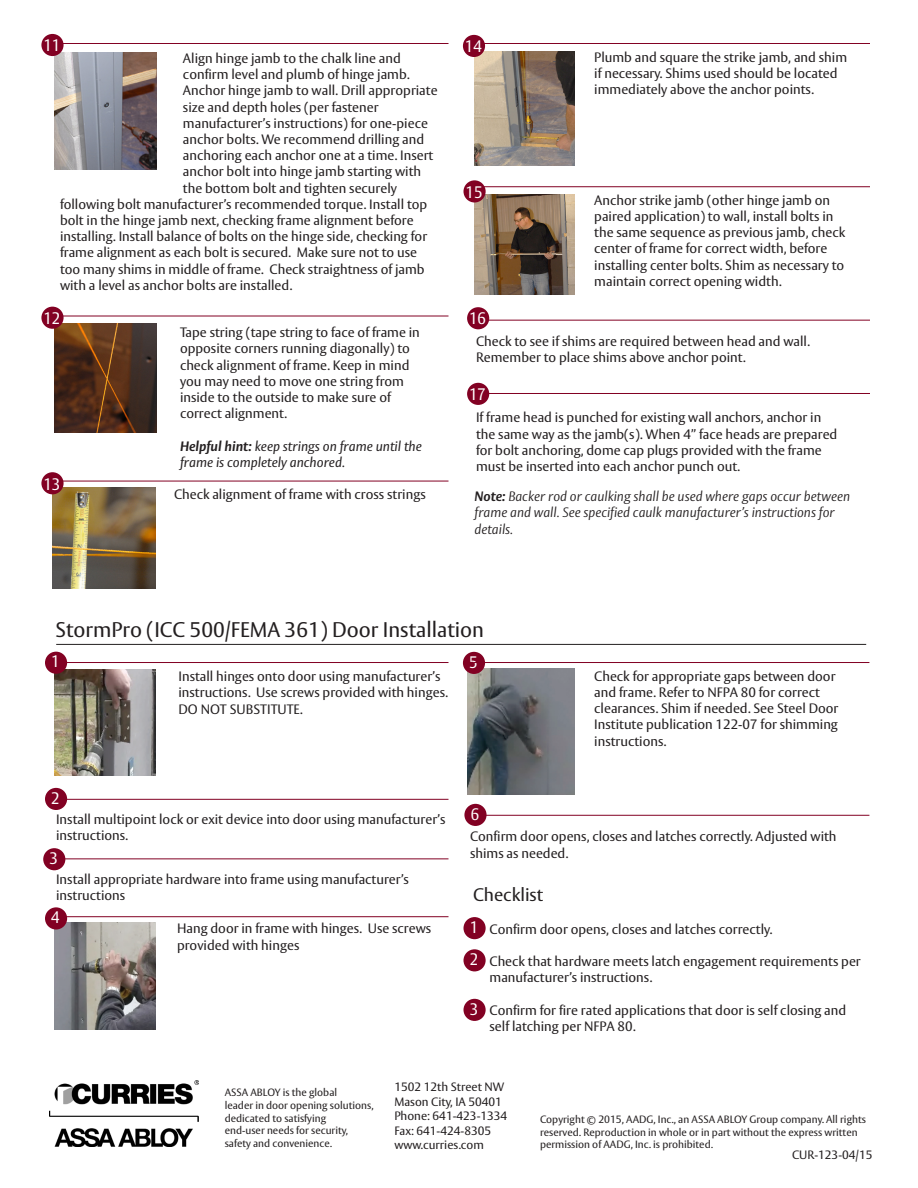
<style>
.page{position:relative;width:918px;height:1188px;background:#fff}
.page>*{position:absolute;margin:0;border:0;box-sizing:border-box;transform-origin:0 0}
.t1{font:21px "ASSA Vesta";color:#231f20}
.t2{font:18px "ASSA Vesta";color:#231f20}
.t3{font:16.5px "ASSA Vesta";color:#fff;scale:.92 1}
.t4{font:13.5px/16.2px "ASSA Vesta";color:#231f20}
.t5{font:italic 300 13.5px/16.2px "ASSA Vesta";color:#231f20}
.t6{font:italic 13.5px/16.2px "ASSA Vesta";color:#231f20}
.t7{font:12px "ASSA Vesta";color:#231f20}
.t8{font:10.5px/12.6px "ASSA Vesta";color:#231f20}
.s1{font-weight:700}
</style>
<div class="page">
<img style="left:467px;top:669px;width:108px;height:126px">
<hr style="left:56px;top:644px;width:810px;height:1px;background:#231f20">
<img style="left:49px;top:1080px;width:150px;height:67px">
<div style="left:463px;top:652px;width:22px;height:22px;background:#820123;border-radius:50%"></div>
<div style="left:464px;top:917px;width:22px;height:22px;background:#820123;border-radius:50%"></div>
<div style="left:464px;top:949px;width:22px;height:22px;background:#820123;border-radius:50%"></div>
<div style="left:464px;top:999px;width:22px;height:22px;background:#820123;border-radius:50%"></div>
<img style="left:54px;top:52px;width:103px;height:118px">
<hr style="left:53px;top:43px;width:395px;height:1px;background:#820123">
<hr style="left:475px;top:43px;width:395px;height:1px;background:#820123">
<hr style="left:475px;top:186px;width:395px;height:1px;background:#820123">
<hr style="left:475px;top:320px;width:395px;height:1px;background:#820123">
<hr style="left:475px;top:393px;width:395px;height:1px;background:#820123">
<hr style="left:53px;top:316px;width:395px;height:1px;background:#820123">
<hr style="left:53px;top:481px;width:395px;height:1px;background:#820123">
<hr style="left:53px;top:799px;width:395px;height:1px;background:#820123">
<hr style="left:53px;top:858px;width:395px;height:1px;background:#820123">
<hr style="left:53px;top:916px;width:395px;height:1px;background:#820123">
<hr style="left:53px;top:662px;width:395px;height:1px;background:#820123">
<hr style="left:474px;top:662px;width:395px;height:1px;background:#820123">
<hr style="left:474px;top:815px;width:395px;height:1px;background:#820123">
<img style="left:54px;top:324px;width:103px;height:108px">
<div style="left:41px;top:307px;width:23px;height:22px;background:#820123;border-radius:50%"></div>
<img style="left:52px;top:488px;width:103px;height:100px">
<div style="left:41px;top:472px;width:23px;height:22px;background:#820123;border-radius:50%"></div>
<img style="left:474px;top:51px;width:101px;height:114px">
<div style="left:463px;top:35px;width:22px;height:22px;background:#820123;border-radius:50%"></div>
<img style="left:474px;top:194px;width:101px;height:101px">
<div style="left:464px;top:180px;width:22px;height:22px;background:#820123;border-radius:50%"></div>
<div style="left:467px;top:307px;width:22px;height:22px;background:#820123;border-radius:50%"></div>
<div style="left:467px;top:383px;width:22px;height:22px;background:#820123;border-radius:50%"></div>
<img style="left:54px;top:669px;width:101px;height:106px">
<div style="left:45px;top:652px;width:22px;height:22px;background:#820123;border-radius:50%"></div>
<img style="left:54px;top:923px;width:101px;height:106px">
<div style="left:464px;top:804px;width:23px;height:22px;background:#820123;border-radius:50%"></div>
<div style="left:41px;top:34px;width:23px;height:22px;background:#820123;border-radius:50%"></div>
<div style="left:45px;top:788px;width:22px;height:22px;background:#820123;border-radius:50%"></div>
<div style="left:43px;top:848px;width:22px;height:22px;background:#820123;border-radius:50%"></div>
<div style="left:45px;top:907px;width:22px;height:23px;background:#820123;border-radius:50%"></div>
<p class="t3" style="left:43px;top:35px;width:20px">11</p>
<p class="t4" style="left:183px;top:51px;width:219px">Align hinge jamb to the chalk line and</p>
<p class="t4" style="left:183px;top:67px;width:228px">confirm level and plumb of hinge jamb.</p>
<p class="t4" style="left:183px;top:83px;width:256px">Anchor hinge jamb to wall. Drill appropriate</p>
<p class="t4" style="left:183px;top:99px;width:197px">size and depth holes (per fastener</p>
<p class="t4" style="left:183px;top:116px;width:246px">manufacturer’s instructions) for one-piece</p>
<p class="t4" style="left:183px;top:132px;width:243px">anchor bolts. We recommend drilling and</p>
<p class="t4" style="left:183px;top:148px;width:252px">anchoring each anchor one at a time. Insert</p>
<p class="t4" style="left:183px;top:164px;width:240px">anchor bolt into hinge jamb starting with</p>
<p class="t4" style="left:183px;top:180px;width:216px">the bottom bolt and tighten securely</p>
<p class="t4" style="left:60px;top:197px;width:369px">following bolt manufacturer’s recommended torque. Install top</p>
<p class="t4" style="left:60px;top:213px;width:355px">bolt in the hinge jamb next, checking frame alignment before</p>
<p class="t4" style="left:60px;top:229px;width:369px">installing. Install balance of bolts on the hinge side, checking for</p>
<p class="t4" style="left:60px;top:245px;width:359px">frame alignment as each bolt is secured. Make sure not to use</p>
<p class="t4" style="left:60px;top:261px;width:366px">too many shims in middle of frame. Check straightness of jamb</p>
<p class="t4" style="left:60px;top:278px;width:234px">with a level as anchor bolts are installed.</p>
<p class="t4" style="left:180px;top:325px;width:241px">Tape string (tape string to face of frame in opposite corners running diagonally) to check alignment of frame. Keep in mind you may need to move one string from inside to the outside to make sure of</p>
<p class="t4" style="left:180px;top:406px;width:108px">correct alignment.</p>
<p class="t6" style="left:180px;top:438px;width:243px"><span class="s1">Helpful hint:</span> keep strings on frame until the frame is completely anchored.</p>
<p class="t3" style="left:43px;top:308px;width:20px">12</p>
<p class="t3" style="left:43px;top:474px;width:20px">13</p>
<p class="t4" style="left:174px;top:487px;width:253px">Check alignment of frame with cross strings</p>
<p class="t3" style="left:465px;top:36px;width:20px">14</p>
<p class="t3" style="left:466px;top:182px;width:20px">15</p>
<p class="t3" style="left:469px;top:309px;width:20px">16</p>
<p class="t4" style="left:594px;top:50px;width:254px">Plumb and square the strike jamb, and shim if necessary. Shims used should be located immediately above the anchor points.</p>
<p class="t4" style="left:594px;top:193px;width:252px">Anchor strike jamb (other hinge jamb on paired application) to wall, install bolts in the same sequence as previous jamb, check center of frame for correct width, before installing center bolts. Shim as necessary to maintain correct opening width.</p>
<p class="t4" style="left:476px;top:334px;width:335px">Check to see if shims are required between head and wall.</p>
<p class="t4" style="left:476px;top:350px;width:271px">Remember to place shims above anchor point.</p>
<p class="t3" style="left:469px;top:384px;width:20px">17</p>
<p class="t4" style="left:476px;top:410px;width:363px">If frame head is punched for existing wall anchors, anchor in the same way as the jamb(s). When 4” face heads are prepared for bolt anchoring, dome cap plugs provided with the frame must be inserted into each anchor punch out.</p>
<p class="t5" style="left:475px;top:489px;width:377px"><span class="s1">Note:</span> Backer rod or caulking shall be used where gaps occur between frame and wall. See specified caulk manufacturer’s instructions for details.</p>
<p class="t1" style="left:56px;top:617px;width:430px">StormPro (ICC 500/FEMA 361) Door Installation</p>
<p class="t3" style="left:51px;top:652px;width:11px">1</p>
<p class="t3" style="left:51px;top:788px;width:11px">2</p>
<p class="t4" style="left:178px;top:669px;width:271px">Install hinges onto door using manufacturer’s instructions. Use screws provided with hinges.<br>DO NOT SUBSTITUTE.</p>
<p class="t4" style="left:56px;top:812px;width:391px">Install multipoint lock or exit device into door using manufacturer’s instructions.</p>
<p class="t4" style="left:56px;top:872px;width:354px">Install appropriate hardware into frame using manufacturer’s instructions</p>
<p class="t3" style="left:49px;top:848px;width:11px">3</p>
<p class="t3" style="left:51px;top:907px;width:11px">4</p>
<p class="t4" style="left:177px;top:921px;width:256px">Hang door in frame with hinges. Use screws provided with hinges</p>
<p class="t3" style="left:469px;top:652px;width:11px">5</p>
<p class="t3" style="left:471px;top:804px;width:11px">6</p>
<p class="t4" style="left:594px;top:669px;width:246px">Check for appropriate gaps between door and frame. Refer to NFPA 80 for correct clearances. Shim if needed. See Steel Door Institute publication 122-07 for shimming instructions.</p>
<p class="t4" style="left:470px;top:829px;width:368px">Confirm door opens, closes and latches correctly. Adjusted with shims as needed.</p>
<p class="t2" style="left:473px;top:884px;width:72px">Checklist</p>
<p class="t4" style="left:473px;top:921px;width:301px">1. Confirm door opens, closes and latches correctly.</p>
<p class="t4" style="left:490px;top:954px;width:373px;text-indent:-16px">2. Check that hardware meets latch engagement requirements per manufacturer’s instructions.</p>
<p class="t4" style="left:473px;top:1002px;width:375px">3. Confirm for fire rated applications that door is self closing and</p>
<p class="t4" style="left:490px;top:1019px;width:148px">self latching per NFPA 80.</p>
<p class="t3" style="left:470px;top:917px;width:11px">1</p>
<p class="t3" style="left:470px;top:949px;width:11px">2</p>
<p class="t3" style="left:470px;top:999px;width:11px">3</p>
<p class="t8" style="left:225px;top:1087px;width:114px">ASSA ABLOY is the global</p>
<p class="t8" style="left:225px;top:1100px;width:150px">leader in door opening solutions,</p>
<p class="t8" style="left:225px;top:1112px;width:103px">dedicated to satisfying</p>
<p class="t8" style="left:225px;top:1125px;width:125px">end-user needs for security,</p>
<p class="t8" style="left:225px;top:1137px;width:109px">safety and convenience.</p>
<p class="t7" style="left:394px;top:1080px;width:111px">1502 12th Street NW</p>
<p class="t7" style="left:394px;top:1094px;width:109px">Mason City, IA 50401</p>
<p class="t7" style="left:394px;top:1109px;width:115px">Phone: 641-423-1334</p>
<p class="t7" style="left:394px;top:1123px;width:98px">Fax: 641-424-8305</p>
<p class="t7" style="left:394px;top:1138px;width:91px">www.curries.com</p>
<p class="t8" style="left:540px;top:1114px;width:328px">Copyright © 2015, AADG, Inc., an ASSA ABLOY Group company. All rights reserved. Reproduction in whole or in part without the express written</p>
<p class="t8" style="left:540px;top:1139px;width:175px">permission of AADG, Inc. is prohibited.</p>
<p class="t7" style="left:792px;top:1147px;width:82px">CUR-123-04/15</p>
</div>
